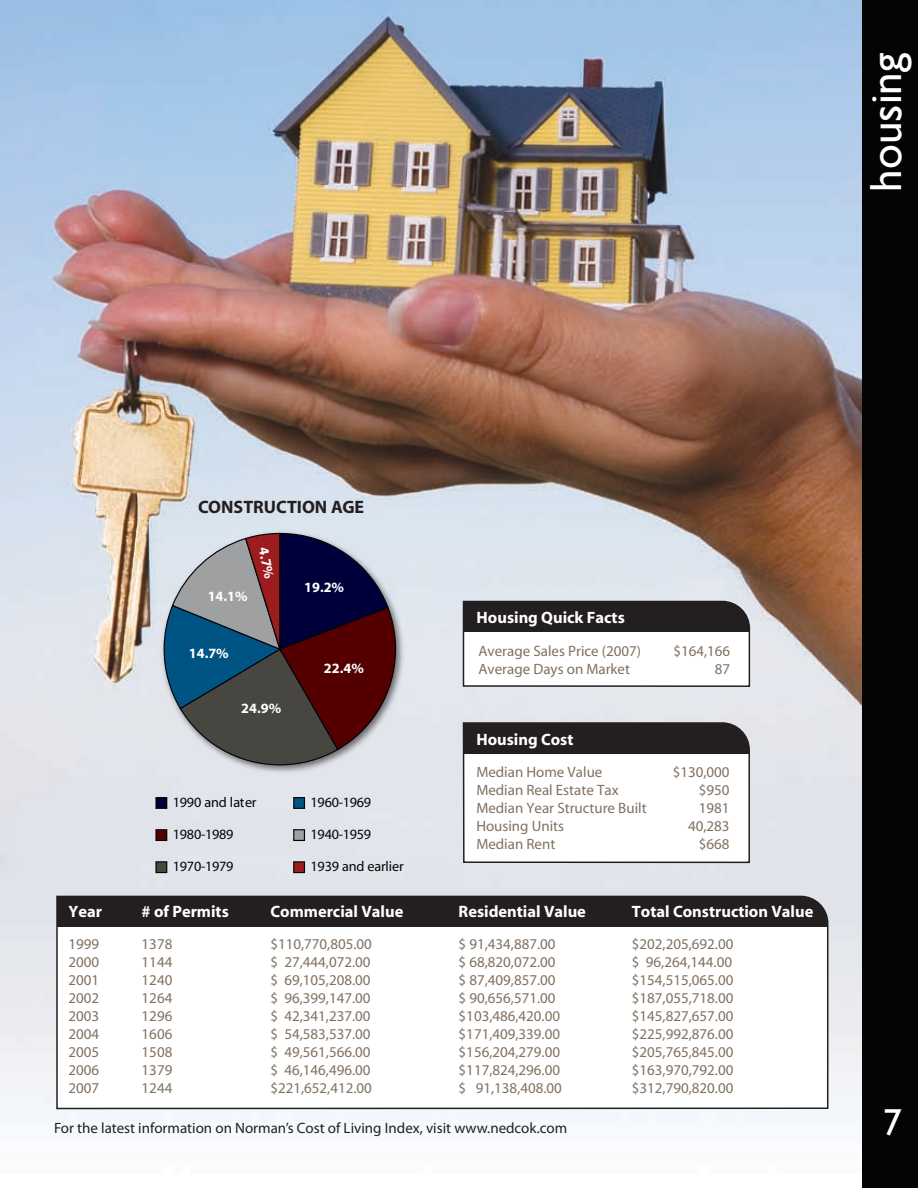
<style>
.page{position:relative;width:918px;height:1188px;background:#fff}
.page>*{position:absolute;margin:0;border:0;box-sizing:border-box;transform-origin:0 0}
.t1{font:45px "Gill Sans";color:#fff}
.t2{font:37.5px "Gill Sans";color:#fff}
.t3{font:700 18px "Myriad Pro";color:#231f20}
.t4{font:700 16.5px "Myriad";color:#fff}
.t5{font:15px/18px "Myriad";color:#817161;text-align:justify}
.t6{font:15px "Myriad Pro";color:#231f20}
.t7{font:14.25px "Myriad";letter-spacing:-.015em;color:#030505}
.t8{font:700 14.25px "Myriad";color:#fff}
</style>
<div class="page">
<img style="left:0;top:0;width:862px;height:1122px">
<div style="left:862px;top:0;width:56px;height:1188px;background:#030404"></div>
<svg style="left:462px;top:722px;width:289px;height:142px"></svg>
<svg style="left:462px;top:600px;width:289px;height:88px"></svg>
<svg style="left:56px;top:895px;width:773px;height:215px"></svg>
<img style="left:158px;top:527px;width:250px;height:250px">
<svg style="left:163px;top:532px;width:234px;height:234px;background:#615a68"></svg>
<div style="left:156px;top:798px;width:11px;height:10px;background:#00003b"></div>
<div style="left:155px;top:797px;width:12px;height:12px;border:1px solid #030505"></div>
<div style="left:156px;top:830px;width:11px;height:10px;background:#540000"></div>
<div style="left:155px;top:829px;width:12px;height:12px;border:1px solid #030505"></div>
<div style="left:156px;top:862px;width:11px;height:11px;background:#484641"></div>
<div style="left:155px;top:861px;width:12px;height:12px;border:1px solid #030505"></div>
<div style="left:294px;top:798px;width:10px;height:10px;background:#005484"></div>
<div style="left:293px;top:797px;width:12px;height:12px;border:1px solid #030505"></div>
<div style="left:294px;top:830px;width:10px;height:10px;background:#9ea0a2"></div>
<div style="left:293px;top:829px;width:12px;height:12px;border:1px solid #030505"></div>
<div style="left:294px;top:862px;width:10px;height:11px;background:#9c1c1f"></div>
<div style="left:293px;top:861px;width:12px;height:12px;border:1px solid #030505"></div>
<h1 class="t1" style="left:860px;top:192px;width:140px;rotate:-90deg">housing</h1>
<p class="t3" style="left:198px;top:495px;width:168px">CONSTRUCTION AGE</p>
<p class="t8" style="left:208px;top:589px;width:41px">14.1%</p>
<p class="t8" style="left:271px;top:546px;width:33px;rotate:79deg">4.7%</p>
<p class="t8" style="left:189px;top:646px;width:41px">14.7%</p>
<p class="t8" style="left:241px;top:701px;width:41px">24.9%</p>
<p class="t8" style="left:304px;top:580px;width:41px">19.2%</p>
<p class="t8" style="left:324px;top:660px;width:41px">22.4%</p>
<p class="t7" style="left:173px;top:795px;width:85px">1990 and later</p>
<p class="t7" style="left:173px;top:827px;width:62px">1980-1989</p>
<p class="t7" style="left:173px;top:860px;width:62px">1970-1979</p>
<p class="t7" style="left:311px;top:795px;width:62px">1960-1969</p>
<p class="t7" style="left:311px;top:827px;width:62px">1940-1959</p>
<p class="t7" style="left:311px;top:860px;width:95px">1939 and earlier</p>
<p class="t4" style="left:477px;top:609px;width:150px">Housing Quick Facts</p>
<p class="t5" style="left:478px;top:642px;width:164px">Average Sales Price (2007)<br>Average Days on Market</p>
<p class="t5" style="left:673px;top:642px;width:58px;text-align:right">$164,166<br>87</p>
<p class="t4" style="left:476px;top:731px;width:99px">Housing Cost</p>
<p class="t5" style="left:476px;top:764px;width:172px;text-align:left">Median Home Value<br>Median Real Estate Tax<br>Median Year Structure Built<br>Housing Units<br>Median Rent</p>
<p class="t5" style="left:673px;top:764px;width:58px;text-align:right">$130,000 $950<br>1981<br>40,283 $668</p>
<p class="t4" style="left:68px;top:903px;width:35px">Year</p>
<p class="t4" style="left:142px;top:903px;width:89px"># of Permits</p>
<p class="t4" style="left:270px;top:903px;width:134px">Commercial Value</p>
<p class="t4" style="left:459px;top:903px;width:129px">Residential Value</p>
<p class="t4" style="left:632px;top:903px;width:183px">Total Construction Value</p>
<p class="t5" style="left:68px;top:936px;width:32px">1999<br>2000<br>2001<br>2002<br>2003<br>2004<br>2005<br>2006<br>2007</p>
<p class="t5" style="left:142px;top:936px;width:32px">1378<br>1144<br>1240<br>1264<br>1296<br>1606<br>1508<br>1379<br>1244</p>
<p class="t5" style="left:270px;top:936px;width:103px">$110,770,805.00 $ 27,444,072.00 $ 69,105,208.00 $ 96,399,147.00 $ 42,341,237.00 $ 54,583,537.00 $ 49,561,566.00 $ 46,146,496.00 $221,652,412.00</p>
<p class="t5" style="left:459px;top:936px;width:105px;text-align:left">$ 91,434,887.00 $ 68,820,072.00 $ 87,409,857.00 $ 90,656,571.00 $103,486,420.00 $171,409,339.00 $156,204,279.00 $117,824,296.00 $ 91,138,408.00</p>
<p class="t5" style="left:632px;top:936px;width:103px">$202,205,692.00 $ 96,264,144.00 $154,515,065.00 $187,055,718.00 $145,827,657.00 $225,992,876.00 $205,765,845.00 $163,970,792.00 $312,790,820.00</p>
<p class="t6" style="left:54px;top:1119px;width:515px">For the latest information on Norman’s Cost of Living Index, visit www.nedcok.com</p>
<h2 class="t2" style="left:883px;top:1100px;width:20px">7</h2>
</div>
